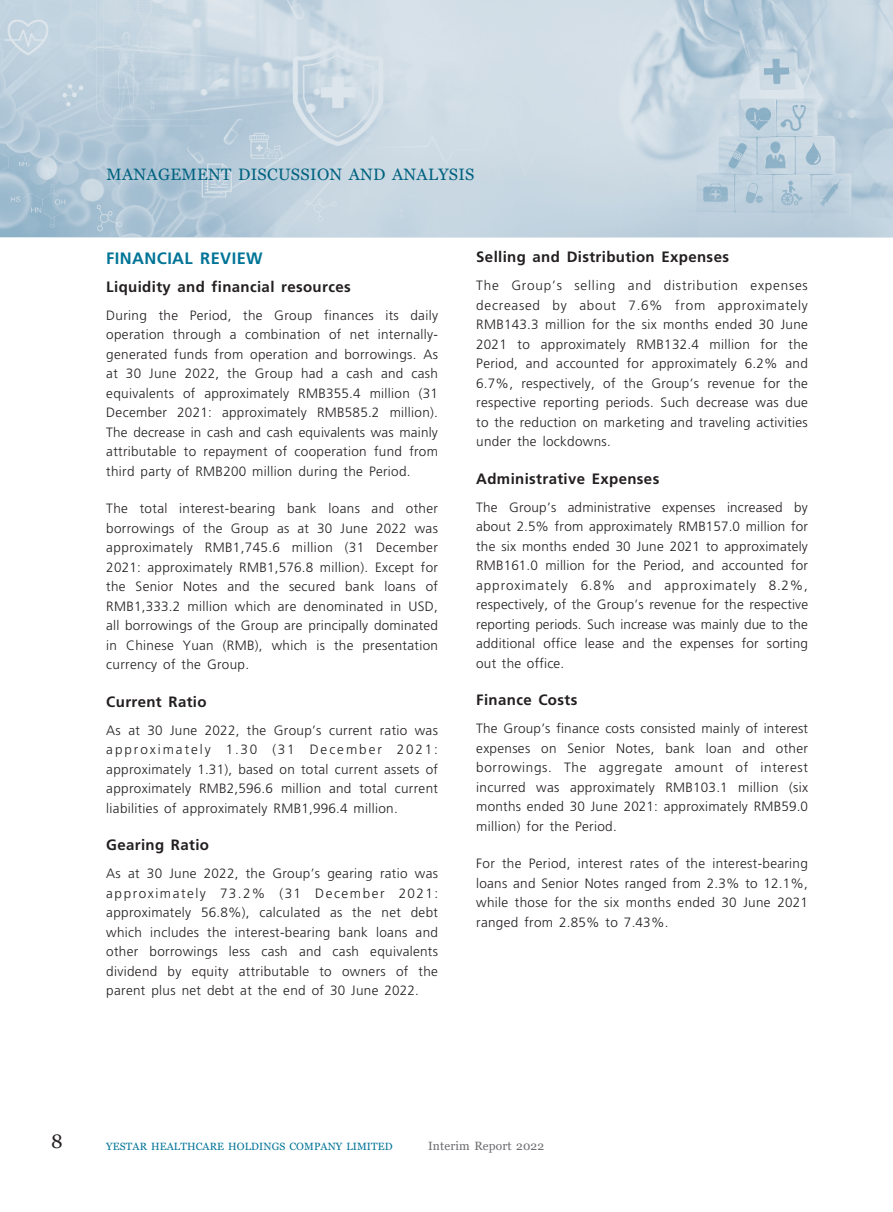
<style>
.page{position:relative;width:893px;height:1212px;background:#fff}
.page>*{position:absolute;margin:0;border:0;box-sizing:border-box;transform-origin:0 0}
.t1{font:19.5px "Georgia";color:#231f20}
.t2{font:16.5px "Georgia";letter-spacing:.02em;color:#006280}
._03_H1{font:700 16.5px "Frutiger LT Std";letter-spacing:.025em;color:#007497}
._04___H2{font:700 15px "Frutiger LT Std";letter-spacing:.025em;color:#231f20}
._11_P0{font:300 13.5px/19.5px "Frutiger LT Std";letter-spacing:.025em;color:#231f20;text-align:justify}
.t3{font:12px "Georgia";letter-spacing:.01em;color:#6c6d70}
.t4{font:10.5px "Georgia";letter-spacing:.01em;color:#007497}
</style>
<div class="page">
<img style="left:0;top:0;width:893px;height:237px">
<p class="t2" style="left:106px;top:165px;width:370px">MANAGEMENT DISCUSSION AND ANALYSIS</p>
<p class="_03_H1" style="left:106px;top:248px;width:158px">FINANCIAL REVIEW</p>
<p class="_04___H2" style="left:106px;top:277px;width:246px">Liquidity and financial resources</p>
<p class="_11_P0" style="left:106px;top:305px;width:333px">During the Period, the Group finances its daily operation through a combination of net internally&shy;generated funds from operation and borrowings. As at 30 June 2022, the Group had a cash and cash equivalents of approximately RMB355.4 million (31<br>December 2021: approximately RMB585.2 million).<br>The decrease in cash and cash equivalents was mainly attributable to repayment of cooperation fund from third party of RMB200 million during the Period.</p>
<p class="_11_P0" style="left:106px;top:499px;width:333px">The total interest-bearing bank loans and other borrowings of the Group as at 30 June 2022 was approximately RMB1,745.6 million (31 December 2021: approximately RMB1,576.8 million). Except for the Senior Notes and the secured bank loans of RMB1,333.2 million which are denominated in USD, all borrowings of the Group are principally dominated in Chinese Yuan (RMB), which is the presentation currency of the Group.</p>
<p class="_04___H2" style="left:106px;top:692px;width:102px">Current Ratio</p>
<p class="_11_P0" style="left:106px;top:720px;width:333px">As at 30 June 2022, the Group’s current ratio was approximately 1.30 (31 December 2021: approximately 1.31), based on total current assets of approximately RMB2,596.6 million and total current liabilities of approximately RMB1,996.4 million.</p>
<p class="_04___H2" style="left:106px;top:836px;width:104px">Gearing Ratio</p>
<p class="_11_P0" style="left:106px;top:864px;width:333px">As at 30 June 2022, the Group’s gearing ratio was approximately 73.2% (31 December 2021: approximately 56.8%), calculated as the net debt which includes the interest-bearing bank loans and other borrowings less cash and cash equivalents dividend by equity attributable to owners of the parent plus net debt at the end of 30 June 2022.</p>
<p class="_04___H2" style="left:476px;top:248px;width:254px">Selling and Distribution Expenses</p>
<p class="_11_P0" style="left:476px;top:276px;width:333px">The Group’s selling and distribution expenses decreased by about 7.6% from approximately RMB143.3 million for the six months ended 30 June 2021 to approximately RMB132.4 million for the Period, and accounted for approximately 6.2% and 6.7%, respectively, of the Group’s revenue for the respective reporting periods. Such decrease was due to the reduction on marketing and traveling activities under the lockdowns.</p>
<p class="_04___H2" style="left:476px;top:470px;width:185px">Administrative Expenses</p>
<p class="_11_P0" style="left:476px;top:497px;width:333px">The Group’s administrative expenses increased by about 2.5% from approximately RMB157.0 million for the six months ended 30 June 2021 to approximately RMB161.0 million for the Period, and accounted for approximately 6.8% and approximately 8.2%, respectively, of the Group’s revenue for the respective reporting periods. Such increase was mainly due to the additional office lease and the expenses for sorting out the office.</p>
<p class="_04___H2" style="left:476px;top:691px;width:103px">Finance Costs</p>
<p class="_11_P0" style="left:476px;top:719px;width:333px">The Group’s finance costs consisted mainly of interest expenses on Senior Notes, bank loan and other borrowings. The aggregate amount of interest incurred was approximately RMB103.1 million (six months ended 30 June 2021: approximately RMB59.0 million) for the Period.</p>
<p class="_11_P0" style="left:476px;top:854px;width:333px">For the Period, interest rates of the interest-bearing loans and Senior Notes ranged from 2.3% to 12.1%, while those for the six months ended 30 June 2021 ranged from 2.85% to 7.43%.</p>
<h1 class="t1" style="left:51px;top:1130px;width:13px">8</h1>
<p class="t4" style="left:106px;top:1139px;width:288px">YESTAR HEALTHCARE HOLDINGS COMPANY LIMITED</p>
<p class="t3" style="left:428px;top:1138px;width:118px">Interim Report 2022</p>
</div>
